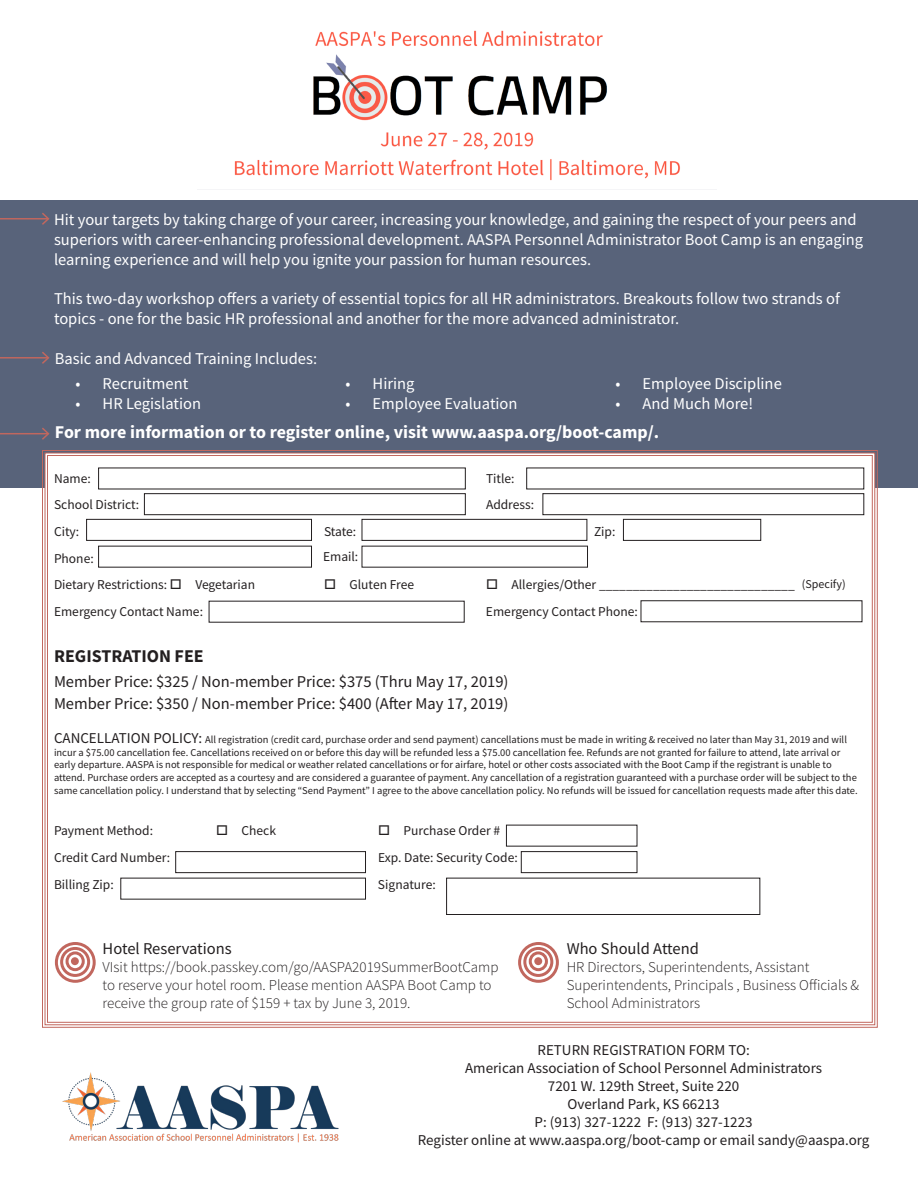
<style>
.page{position:relative;width:918px;height:1188px;background:#fff}
.page>*{position:absolute;margin:0;border:0;box-sizing:border-box;transform-origin:0 0}
.t1{font:700 18px "Source Sans Pro";color:#fff}
.t2{font:700 18px "Source Sans Pro";color:#231f20}
.t3{font:16.5px/19.8px "Source Sans Pro";color:#fff}
.t4{font:16.5px "Source Sans Pro";color:#231f20}
.t5{font:300 15px/18px "Source Sans Pro";color:#231f20}
.t6{font:15px "Source Sans Pro";color:#231f20}
.t7{font:13.5px "Source Sans Pro";color:#231f20}
.t8{font:12px "Source Sans Pro";color:#231f20}
.t9{font:10.5px/12.6px "Source Sans Pro";color:#231f20}
.s1{font-size:15px}
</style>
<div class="page">
<div style="left:0;top:200px;width:918px;height:288px;background:#58637a"></div>
<svg style="left:42px;top:450px;width:836px;height:578px"></svg>
<img style="left:62px;top:1072px;width:277px;height:71px">
<div style="left:521px;top:851px;width:116px;height:22px;border:1px solid #231f20"></div>
<div style="left:446px;top:878px;width:314px;height:37px;border:1px solid #231f20"></div>
<div style="left:176px;top:851px;width:190px;height:22px;border:1px solid #231f20"></div>
<div style="left:144px;top:493px;width:322px;height:22px;border:1px solid #231f20"></div>
<div style="left:86px;top:519px;width:226px;height:22px;border:1px solid #231f20"></div>
<div style="left:362px;top:519px;width:225px;height:22px;border:1px solid #231f20"></div>
<div style="left:623px;top:519px;width:138px;height:22px;border:1px solid #231f20"></div>
<div style="left:543px;top:493px;width:321px;height:22px;border:1px solid #231f20"></div>
<hr style="left:0;top:357px;width:48px;height:2px;background:#c1675e">
<svg style="left:40px;top:352px;width:10px;height:12px"></svg>
<svg style="left:530px;top:953px;width:16px;height:17px"></svg>
<div style="left:529px;top:951px;width:19px;height:20px;border:3px solid #c1675e;border-radius:50%"></div>
<div style="left:523px;top:947px;width:30px;height:30px;border:3px solid #c1675e;border-radius:50%"></div>
<div style="left:518px;top:942px;width:41px;height:41px;border:3px solid #c1675e;border-radius:50%"></div>
<div style="left:534px;top:957px;width:8px;height:8px;background:#c1675e;border-radius:50%"></div>
<svg style="left:67px;top:953px;width:16px;height:17px"></svg>
<div style="left:66px;top:951px;width:19px;height:20px;border:3px solid #c1675e;border-radius:50%"></div>
<div style="left:60px;top:947px;width:30px;height:30px;border:3px solid #c1675e;border-radius:50%"></div>
<div style="left:55px;top:942px;width:41px;height:41px;border:3px solid #c1675e;border-radius:50%"></div>
<div style="left:71px;top:957px;width:8px;height:8px;background:#c1675e;border-radius:50%"></div>
<img style="left:234px;top:30px;width:446px;height:151px">
<hr style="left:0;top:433px;width:48px;height:1px;background:#c1675e">
<svg style="left:40px;top:427px;width:10px;height:13px"></svg>
<hr style="left:0;top:218px;width:48px;height:2px;background:#c1675e">
<svg style="left:40px;top:213px;width:10px;height:12px"></svg>
<p class="t3" style="left:54px;top:210px;width:811px">Hit your targets by taking charge of your career, increasing your knowledge, and gaining the respect of your peers and superiors with career-enhancing professional development. AASPA Personnel Administrator Boot Camp is an engaging learning experience and will help you ignite your passion for human resources.</p>
<p class="t3" style="left:54px;top:289px;width:787px">This two-day workshop offers a variety of essential topics for all HR administrators. Breakouts follow two strands of topics - one for the basic HR professional and another for the more advanced administrator.</p>
<p class="t3" style="left:55px;top:349px;width:264px">Basic and Advanced Training Includes:</p>
<p class="t3" style="left:76px;top:374px;width:114px">• Recruitment</p>
<p class="t3" style="left:76px;top:393px;width:127px">• HR Legislation</p>
<p class="t3" style="left:346px;top:374px;width:70px">• Hiring</p>
<p class="t3" style="left:346px;top:393px;width:174px">• Employee Evaluation</p>
<p class="t3" style="left:616px;top:374px;width:168px">• Employee Discipline</p>
<p class="t3" style="left:616px;top:393px;width:139px">• And Much More!</p>
<p class="t1" style="left:55px;top:420px;width:606px">For more information or to register online, visit www.aaspa.org/boot-camp/.</p>
<p class="t7" style="left:54px;top:470px;width:38px">Name:</p>
<p class="t7" style="left:486px;top:470px;width:30px">Title:</p>
<p class="t7" style="left:54px;top:496px;width:87px">School District:</p>
<p class="t7" style="left:486px;top:496px;width:50px">Address:</p>
<p class="t7" style="left:54px;top:523px;width:27px">City:</p>
<p class="t7" style="left:324px;top:523px;width:34px">State:</p>
<p class="t7" style="left:594px;top:523px;width:23px">Zip:</p>
<p class="t7" style="left:54px;top:550px;width:41px">Phone:</p>
<p class="t7" style="left:54px;top:576px;width:203px">Dietary Restrictions: □ Vegetarian</p>
<p class="t7" style="left:324px;top:576px;width:92px">□ Gluten Free</p>
<p class="t7" style="left:486px;top:576px;width:310px">□ Allergies/Other _____________________________</p>
<p class="t7" style="left:54px;top:603px;width:151px">Emergency Contact Name:</p>
<p class="t7" style="left:486px;top:603px;width:154px">Emergency Contact Phone:</p>
<p class="t7" style="left:323px;top:548px;width:37px">Email:</p>
<p class="t8" style="left:802px;top:576px;width:45px">(Specify)</p>
<p class="t2" style="left:54px;top:644px;width:151px">REGISTRATION FEE</p>
<p class="t4" style="left:54px;top:671px;width:456px">Member Price: $325 / Non-member Price: $375 (Thru May 17, 2019)</p>
<p class="t4" style="left:54px;top:693px;width:456px">Member Price: $350 / Non-member Price: $400 (After May 17, 2019)</p>
<p class="t9" style="left:54px;top:733px;width:805px"><span class="s1">CANCELLATION POLICY:</span> All registration (credit card, purchase order and send payment) cancellations must be made in writing &amp; received no later than May 31, 2019 and will incur a $75.00 cancellation fee. Cancellations received on or before this day will be refunded less a $75.00 cancellation fee. Refunds are not granted for failure to attend, late arrival or early departure. AASPA is not responsible for medical or weather related cancellations or for airfare, hotel or other costs associated with the Boot Camp if the registrant is unable to attend. Purchase orders are accepted as a courtesy and are considered a guarantee of payment. Any cancellation of a registration guaranteed with a purchase order will be subject to the same cancellation policy. I understand that by selecting “Send Payment” I agree to the above cancellation policy. No refunds will be issued for cancellation requests made after this date.</p>
<p class="t7" style="left:54px;top:822px;width:101px">Payment Method:</p>
<p class="t7" style="left:216px;top:822px;width:62px">□ Check</p>
<p class="t7" style="left:378px;top:822px;width:124px">□ Purchase Order #</p>
<p class="t7" style="left:54px;top:849px;width:118px">Credit Card Number:</p>
<p class="t7" style="left:378px;top:849px;width:141px">Exp. Date: Security Code:</p>
<p class="t7" style="left:54px;top:876px;width:61px">Billing Zip:</p>
<p class="t7" style="left:378px;top:876px;width:59px">Signature:</p>
<p class="t4" style="left:103px;top:938px;width:131px">Hotel Reservations</p>
<p class="t5" style="left:103px;top:958px;width:397px">VIsit https://book.passkey.com/go/AASPA2019SummerBootCamp to reserve your hotel room. Please mention AASPA Boot Camp to receive the group rate of $159 + tax by June 3, 2019.</p>
<p class="t4" style="left:567px;top:938px;width:134px">Who Should Attend</p>
<p class="t5" style="left:567px;top:958px;width:294px">HR Directors, Superintendents, Assistant<br>Superintendents, Principals , Business Officials &amp;</p>
<p class="t5" style="left:567px;top:994px;width:135px">School Administrators</p>
<p class="t6" style="left:538px;top:1040px;width:214px">RETURN REGISTRATION FORM TO:</p>
<p class="t6" style="left:465px;top:1058px;width:359px">American Association of School Personnel Administrators</p>
<p class="t6" style="left:548px;top:1076px;width:193px">7201 W. 129th Street, Suite 220</p>
<p class="t6" style="left:568px;top:1094px;width:154px">Overland Park, KS 66213</p>
<p class="t6" style="left:535px;top:1112px;width:219px">P: (913) 327-1222 F: (913) 327-1223</p>
<p class="t6" style="left:418px;top:1130px;width:453px">Register online at www.aaspa.org/boot-camp or email sandy@aaspa.org</p>
</div>
